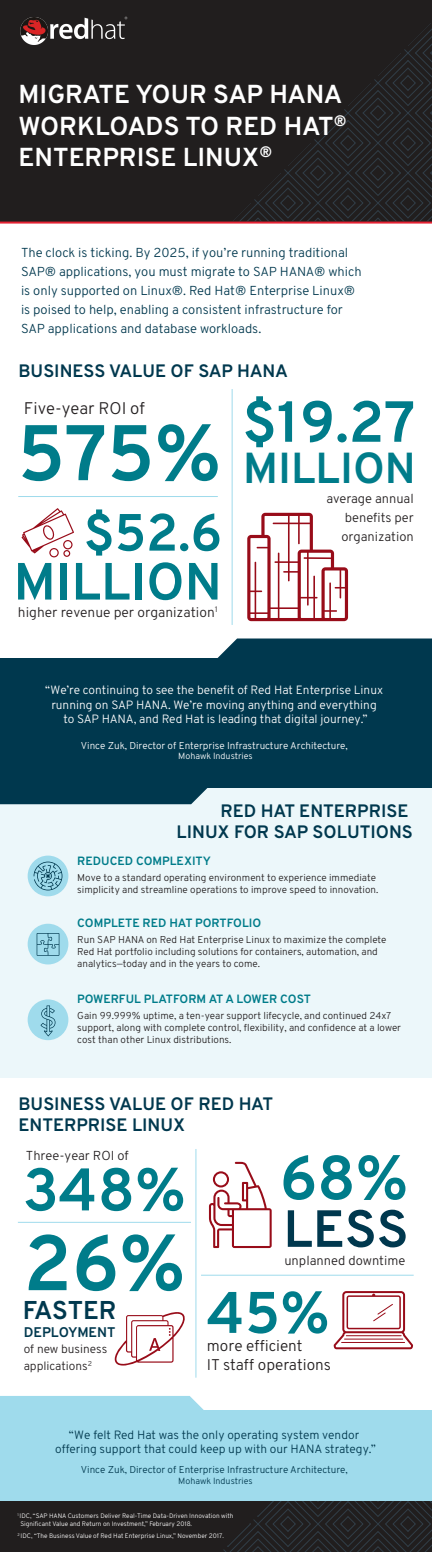
<style>
.page{position:relative;width:432px;height:1552px;background:#fff}
.page>*{position:absolute;margin:0;border:0;box-sizing:border-box;transform-origin:0 0}
.t1{font:700 78.6px "Overpass";color:#007c8a}
.t2{font:700 78.3px "Overpass";color:#007c8a}
.t3{font:700 62px "Overpass";color:#007c8a}
.t4{font:700 60px "Overpass";color:#007c8a}
.t5{font:700 58.5px "Overpass";color:#007c8a}
.t6{font:700 57.8px "Overpass";color:#007c8a}
.t7{font:700 52.3px/48.9px "Overpass";color:#007c8a;text-align:right}
.t8{font:700 52.2px "Overpass";color:#00384e}
.t9{font:700 43.4px "Overpass";color:#007c8a}
.t10{font:700 26px/31.2px "Overpass";color:#fff}
.t11{font:700 25.8px "Overpass";color:#00384e}
.t12{font:700 18px/21.6px "Overpass";color:#00384e;text-align:right}
.t13{font:300 16.8px "Overpass";color:#231f20}
.t14{font:300 15.5px/18.6px "Overpass";color:#231f20}
.t15{font:700 14px "Overpass";color:#00384e}
.t16{font:300 13.9px "Overpass";color:#231f20}
.t17{font:300 13px/19px "Overpass";color:#00384e}
.t18{font:300 13px/19px "Overpass";color:#231f20;text-align:justify}
.t19{font:300 12px/14.4px "Overpass";color:#fff;text-align:center}
.t20{font:300 12px/14.4px "Overpass";color:#00384e;text-align:center}
.t21{font:700 12px "Overpass";color:#007c8a}
.t22{font:300 12px/16.4px "Overpass";color:#231f20}
.t23{font:300 10px/12px "Overpass";color:#231f20}
.t24{font:300 10px "Overpass";color:#00384e}
.t25{font:300 10px "Overpass";color:#fff}
.t26{font:300 9px "Overpass";color:#00384e}
.t27{font:300 9px "Overpass";color:#fff}
.t28{font:300 6.5px/7.8px "Overpass";color:#fff}
</style>
<div class="page">
<div style="left:0;top:1451px;width:432px;height:101px;background:#211e1e"></div>
<svg style="left:221px;top:1500px;width:211px;height:52px"></svg>
<div style="left:0;top:1410px;width:432px;height:90px;background:#9fdbec"></div>
<div style="left:0;top:1396px;width:204px;height:14px;background:#9fdbec"></div>
<div style="left:0;top:0;width:432px;height:223px;background:#211e1e"></div>
<svg style="left:233px;top:23px;width:199px;height:198px"></svg>
<hr style="left:0;top:222px;width:432px;height:2px;background:#e52233">
<div style="left:0;top:758px;width:432px;height:320px;background:#ecf7fa"></div>
<div style="left:28px;top:856px;width:40px;height:40px;background:#9fdbec;border-radius:50%"></div>
<svg style="left:34px;top:862px;width:28px;height:28px"></svg>
<div style="left:28px;top:999px;width:40px;height:41px;background:#9fdbec;border-radius:50%"></div>
<svg style="left:41px;top:1005px;width:14px;height:31px"></svg>
<div style="left:28px;top:924px;width:40px;height:40px;background:#9fdbec;border-radius:50%"></div>
<svg style="left:37px;top:933px;width:22px;height:23px"></svg>
<hr style="left:18px;top:496px;width:200px;height:1px;background:#9fdbec">
<hr style="left:232px;top:389px;width:1px;height:236px;background:#9fdbec">
<hr style="left:18px;top:1222px;width:173px;height:1px;background:#9fdbec">
<hr style="left:195px;top:1149px;width:1px;height:229px;background:#9fdbec">
<hr style="left:201px;top:1275px;width:213px;height:1px;background:#9fdbec">
<svg style="left:22px;top:508px;width:52px;height:49px"></svg>
<svg style="left:247px;top:513px;width:101px;height:108px"></svg>
<svg style="left:115px;top:1312px;width:70px;height:54px"></svg>
<svg style="left:209px;top:1162px;width:63px;height:86px"></svg>
<svg style="left:334px;top:1291px;width:79px;height:58px"></svg>
<img style="left:20px;top:16px;width:108px;height:29px">
<div style="left:0;top:658px;width:432px;height:130px;background:#00384e"></div>
<div style="left:0;top:788px;width:208px;height:16px;background:#00384e"></div>
<svg style="left:217px;top:638px;width:215px;height:20px;background:#12465a"></svg>
<h3 class="t10" style="left:19px;top:79px;width:329px">MIGRATE YOUR SAP HANA<br>WORKLOADS TO RED HAT<sup>®<br></sup>ENTERPRISE LINUX<sup>®</sup></h3>
<p class="t17" style="left:21px;top:243px;width:342px">The clock is ticking. By 2025, if you’re running traditional SAP® applications, you must migrate to SAP HANA® which is only supported on Linux®. Red Hat® Enterprise Linux® is poised to help, enabling a consistent infrastructure for SAP applications and database workloads.</p>
<h3 class="t12" style="left:18px;top:360px;width:271px">BUSINESS VALUE OF SAP HANA</h3>
<h3 class="t13" style="left:24px;top:396px;width:123px">Five-year ROI of</h3>
<h1 class="t1" style="left:18px;top:397px;width:205px">575%</h1>
<h3 class="t7" style="left:14px;top:508px;width:210px">$52.6<br>MILLION</h3>
<h3 class="t16" style="left:18px;top:602px;width:201px">higher revenue per organization<sup>1</sup></h3>
<h3 class="t6" style="left:243px;top:380px;width:174px">$19.27</h3>
<h3 class="t9" style="left:243px;top:437px;width:174px">MILLION</h3>
<h3 class="t18" style="left:341px;top:489px;width:74px;text-indent:-15px">average annual benefits per organization</h3>
<p class="t19" style="left:45px;top:683px;width:339px">“We’re continuing to see the benefit of Red Hat Enterprise Linux running on SAP HANA. We’re moving anything and everything to SAP HANA, and Red Hat is leading that digital journey.”</p>
<p class="t25" style="left:81px;top:738px;width:269px">Vince Zuk, Director of Enterprise Infrastructure Architecture,</p>
<p class="t27" style="left:178px;top:750px;width:76px">Mohawk Industries</p>
<h3 class="t12" style="left:177px;top:800px;width:238px">RED HAT ENTERPRISE<br>LINUX FOR SAP SOLUTIONS</h3>
<p class="t21" style="left:77px;top:852px;width:135px">REDUCED COMPLEXITY</p>
<p class="t23" style="left:77px;top:872px;width:303px">Move to a standard operating environment to experience immediate simplicity and streamline operations to improve speed to innovation.</p>
<p class="t21" style="left:77px;top:915px;width:185px">COMPLETE RED HAT PORTFOLIO</p>
<p class="t23" style="left:77px;top:934px;width:311px">Run SAP HANA on Red Hat Enterprise Linux to maximize the complete<br>Red Hat portfolio including solutions for containers, automation, and analytics—today and in the years to come.</p>
<p class="t21" style="left:77px;top:990px;width:235px">POWERFUL PLATFORM AT A LOWER COST</p>
<p class="t23" style="left:77px;top:1010px;width:325px">Gain 99.999% uptime, a ten-year support lifecycle, and continued 24x7 support, along with complete control, flexibility, and confidence at a lower cost than other Linux distributions.</p>
<h3 class="t12" style="left:18px;top:1093px;width:256px;text-align:left">BUSINESS VALUE OF RED HAT<br>ENTERPRISE LINUX</h3>
<h3 class="t18" style="left:26px;top:1146px;width:104px">Three-year ROI of</h3>
<h3 class="t4" style="left:23px;top:1147px;width:165px">348%</h3>
<h2 class="t2" style="left:24px;top:1207px;width:163px">26%</h2>
<h3 class="t11" style="left:23px;top:1292px;width:95px">FASTER</h3>
<h3 class="t15" style="left:24px;top:1322px;width:93px">DEPLOYMENT</h3>
<p class="t22" style="left:24px;top:1341px;width:85px">of new business applications<sup>2</sup></p>
<h3 class="t3" style="left:280px;top:1133px;width:130px">68%</h3>
<h3 class="t8" style="left:283px;top:1191px;width:127px">LESS</h3>
<h3 class="t18" style="left:284px;top:1251px;width:123px">unplanned downtime</h3>
<h3 class="t5" style="left:207px;top:1271px;width:124px">45%</h3>
<h3 class="t14" style="left:207px;top:1336px;width:126px">more efficient<br>IT staff operations</h3>
<p class="t20" style="left:55px;top:1428px;width:322px">“We felt Red Hat was the only operating system vendor offering support that could keep up with our HANA strategy.”</p>
<p class="t24" style="left:81px;top:1463px;width:269px">Vince Zuk, Director of Enterprise Infrastructure Architecture,</p>
<p class="t26" style="left:178px;top:1474px;width:76px">Mohawk Industries</p>
<p class="t28" style="left:20px;top:1512px;width:215px;text-indent:-3px"><sup>1</sup> IDC, “SAP HANA Customers Deliver Real-Time Data-Driven Innovation with<br>Significant Value and Return on Investment,” February 2018.</p>
<p class="t28" style="left:17px;top:1532px;width:208px"><sup>2</sup> IDC, “The Business Value of Red Hat Enterprise Linux,” November 2017.</p>
</div>
